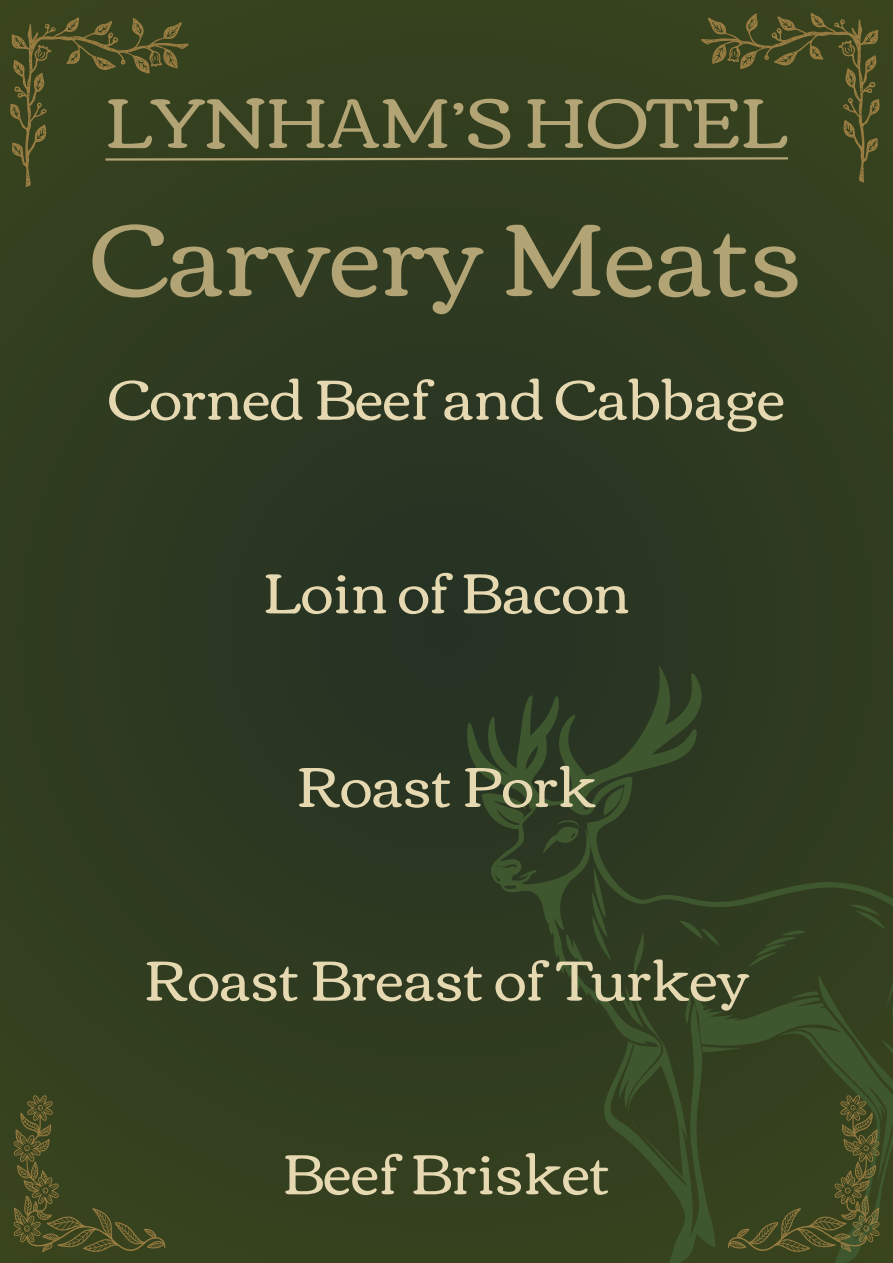
<style>
.page{position:relative;width:893px;height:1263px;background:#2f3b21}
.page>*{position:absolute;margin:0;border:0;box-sizing:border-box;transform-origin:0 0}
.t1{font:103.95px "Corben";color:#b2a474}
.t2{font:71.25px "Corben";color:#b2a474}
.t3{font:57px "Corben";color:#e6d9b1}
</style>
<div class="page">
<svg style="left:467px;top:666px;width:426px;height:597px"></svg>
<svg style="left:603px;top:787px;width:20px;height:28px"></svg>
<svg style="left:543px;top:819px;width:36px;height:35px"></svg>
<svg style="left:633px;top:932px;width:12px;height:41px"></svg>
<svg style="left:566px;top:868px;width:45px;height:102px"></svg>
<svg style="left:620px;top:987px;width:23px;height:40px"></svg>
<svg style="left:10px;top:13px;width:869px;height:174px"></svg>
<svg style="left:13px;top:1095px;width:152px;height:157px"></svg>
<svg style="left:679px;top:904px;width:214px;height:359px"></svg>
<p class="t2" style="left:105px;top:82px;width:684px">LYNHAM’S HOTEL</p>
<p class="t1" style="left:91px;top:199px;width:713px">Carvery Meats</p>
<h2 class="t3" style="left:108px;top:367px;width:678px">Corned Beef and Cabbage</h2>
<p class="t3" style="left:263px;top:560px;width:368px">Loin of Bacon</p>
<h1 class="t3" style="left:297px;top:754px;width:301px">Roast Pork</h1>
<p class="t3" style="left:144px;top:948px;width:606px">Roast Breast of Turkey</p>
<p class="t3" style="left:283px;top:1141px;width:329px">Beef Brisket</p>
</div>
